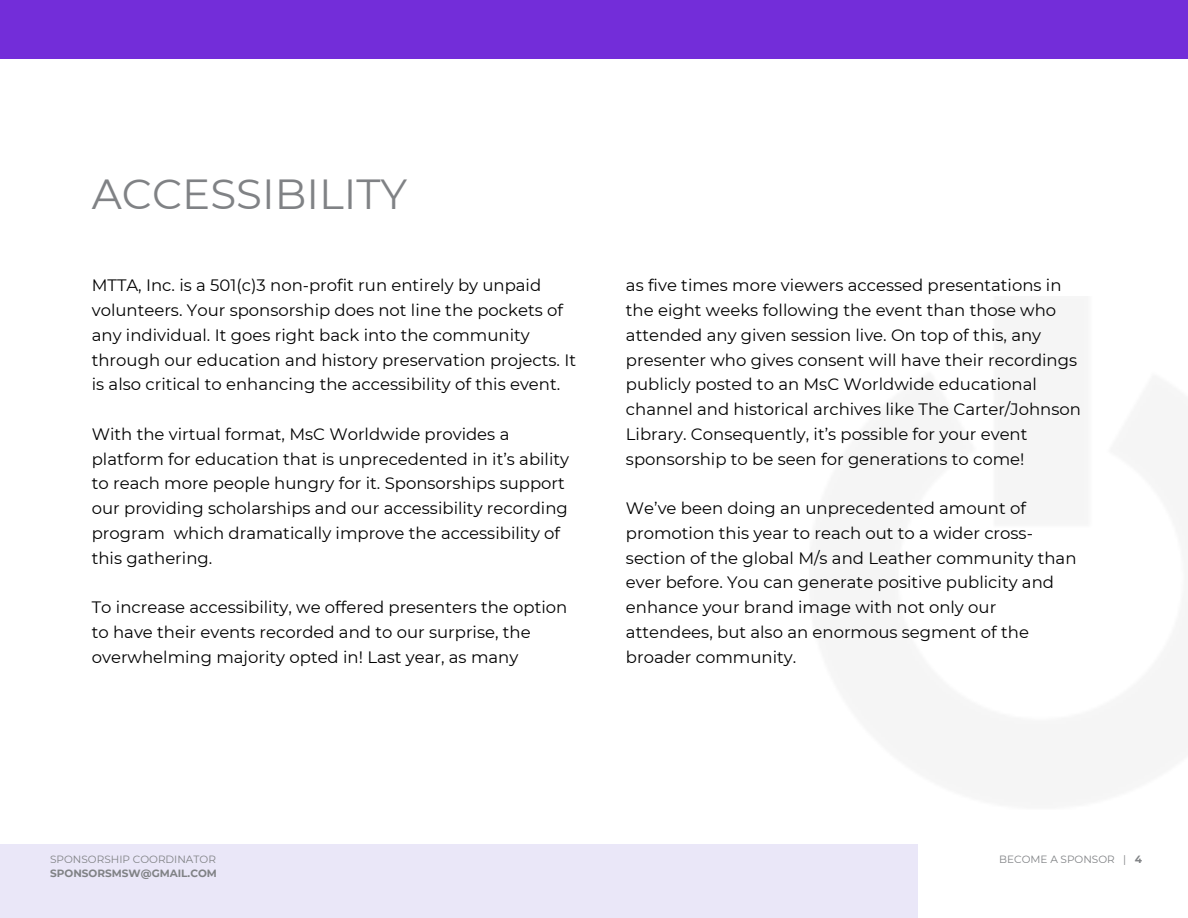
<style>
.page{position:relative;width:1188px;height:918px;background:#fff}
.page>*{position:absolute;margin:0;border:0;box-sizing:border-box;transform-origin:0 0}
.t1{font:42px "Montserrat";color:#808285}
.t2{font:16.5px/24.8px "Montserrat";color:#000}
.t3{font:10.5px "Montserrat";color:#808285}
.t4{font:700 10.5px "Montserrat";color:#808285}
.s1{font-weight:700}
</style>
<div class="page">
<div style="left:0;top:0;width:1188px;height:58px;background:#732dd9"></div>
<div style="left:0;top:845px;width:918px;height:73px;background:#eae7f8"></div>
<h1 class="t1" style="left:92px;top:168px;width:317px">ACCESSIBILITY</h1>
<h2 class="t2" style="left:92px;top:273px;width:486px">MTTA, Inc. is a 501(c)3 non-profit run entirely by unpaid volunteers. Your sponsorship does not line the pockets of any individual. It goes right back into the community through our education and history preservation projects. It is also critical to enhancing the accessibility of this event.</h2>
<h2 class="t2" style="left:92px;top:422px;width:479px">With the virtual format, MsC Worldwide provides a platform for education that is unprecedented in it’s ability to reach more people hungry for it. Sponsorships support our providing scholarships and our accessibility recording program which dramatically improve the accessibility of this gathering.</h2>
<h2 class="t2" style="left:92px;top:595px;width:477px">To increase accessibility, we offered presenters the option to have their events recorded and to our surprise, the overwhelming majority opted in! Last year, as many</h2>
<h2 class="t2" style="left:626px;top:273px;width:457px">as five times more viewers accessed presentations in the eight weeks following the event than those who attended any given session live. On top of this, any presenter who gives consent will have their recordings publicly posted to an MsC Worldwide educational channel and historical archives like The Carter/Johnson Library. Consequently, it’s possible for your event sponsorship to be seen for generations to come!</h2>
<p class="t2" style="left:626px;top:496px;width:452px">We’ve been doing an unprecedented amount of promotion this year to reach out to a wider cross&shy;section of the global M/s and Leather community than ever before. You can generate positive publicity and enhance your brand image with not only our attendees, but also an enormous segment of the broader community.</p>
<p class="t3" style="left:50px;top:853px;width:167px">SPONSORSHIP COORDINATOR</p>
<p class="t4" style="left:50px;top:866px;width:168px">SPONSORSMSW@GMAIL.COM</p>
<h2 class="t3" style="left:999px;top:853px;width:144px">BECOME A SPONSOR | <span class="s1">4</span></h2>
</div>
